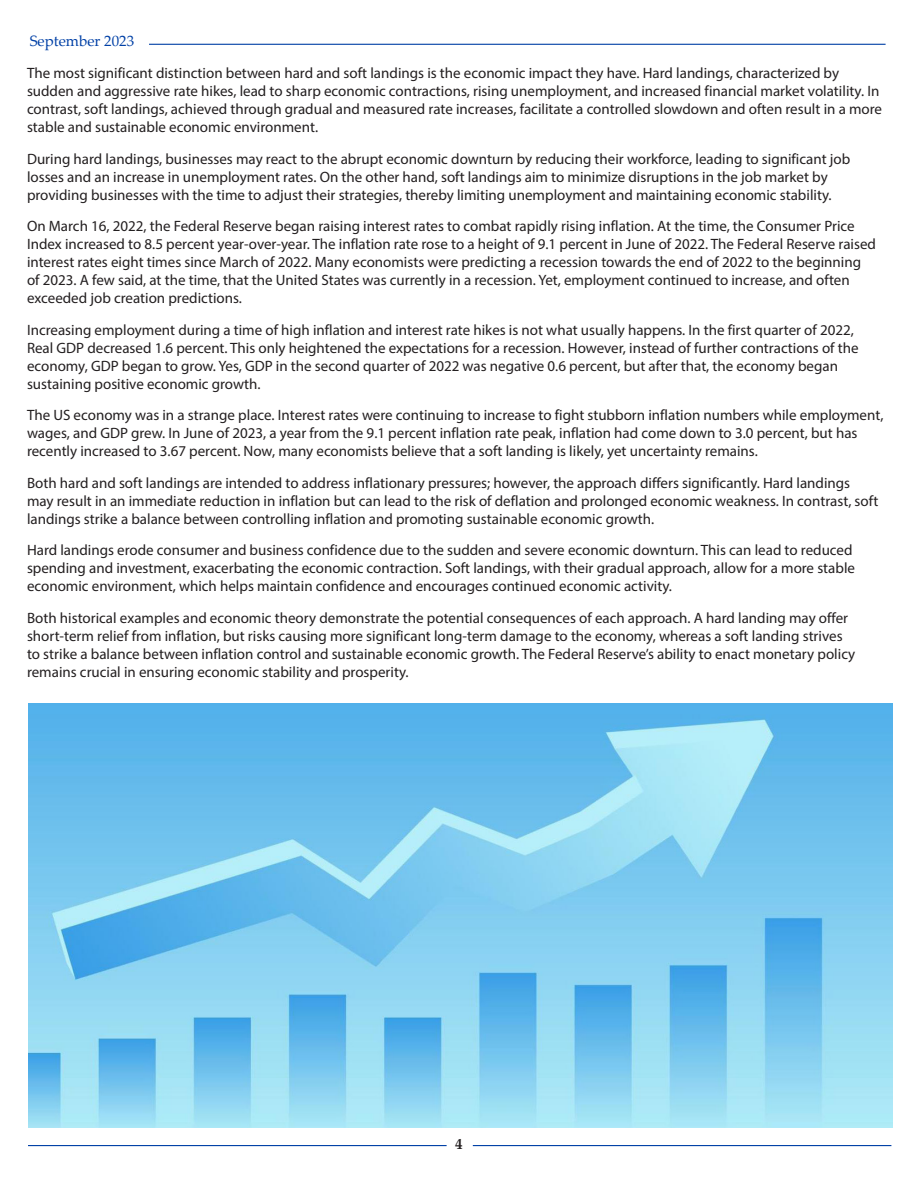
<style>
.page{position:relative;width:918px;height:1188px;background:#fff}
.page>*{position:absolute;margin:0;border:0;box-sizing:border-box;transform-origin:0 0}
.Text{font:15px/18px "Myriad Pro";color:#231f20}
.t1{font:15px "Palatino Linotype";color:#0040a6}
.t2{font:700 15px "Palatino Linotype";color:#231f20}
</style>
<div class="page">
<hr style="left:149px;top:44px;width:737px;height:1px;background:#0040a6">
<hr style="left:473px;top:1145px;width:418px;height:1px;background:#0040a6">
<hr style="left:28px;top:1145px;width:419px;height:1px;background:#0040a6">
<img style="left:28px;top:704px;width:864px;height:423px">
<p class="t1" style="left:30px;top:30px;width:106px">September 2023</p>
<p class="Text" style="left:27px;top:64px;width:857px">The most significant distinction between hard and soft landings is the economic impact they have. Hard landings, characterized by sudden and aggressive rate hikes, lead to sharp economic contractions, rising unemployment, and increased financial market volatility. In contrast, soft landings, achieved through gradual and measured rate increases, facilitate a controlled slowdown and often result in a more stable and sustainable economic environment.</p>
<p class="Text" style="left:27px;top:149px;width:825px">During hard landings, businesses may react to the abrupt economic downturn by reducing their workforce, leading to significant job losses and an increase in unemployment rates. On the other hand, soft landings aim to minimize disruptions in the job market by providing businesses with the time to adjust their strategies, thereby limiting unemployment and maintaining economic stability.</p>
<p class="Text" style="left:27px;top:217px;width:851px">On March 16, 2022, the Federal Reserve began raising interest rates to combat rapidly rising inflation. At the time, the Consumer Price Index increased to 8.5 percent year-over-year. The inflation rate rose to a height of 9.1 percent in June of 2022. The Federal Reserve raised interest rates eight times since March of 2022. Many economists were predicting a recession towards the end of 2022 to the beginning of 2023. A few said, at the time, that the United States was currently in a recession. Yet, employment continued to increase, and often exceeded job creation predictions.</p>
<p class="Text" style="left:27px;top:320px;width:833px">Increasing employment during a time of high inflation and interest rate hikes is not what usually happens. In the first quarter of 2022, Real GDP decreased 1.6 percent. This only heightened the expectations for a recession. However, instead of further contractions of the economy, GDP began to grow. Yes, GDP in the second quarter of 2022 was negative 0.6 percent, but after that, the economy began sustaining positive economic growth.</p>
<p class="Text" style="left:27px;top:406px;width:858px">The US economy was in a strange place. Interest rates were continuing to increase to fight stubborn inflation numbers while employment, wages, and GDP grew. In June of 2023, a year from the 9.1 percent inflation rate peak, inflation had come down to 3.0 percent, but has recently increased to 3.67 percent. Now, many economists believe that a soft landing is likely, yet uncertainty remains.</p>
<p class="Text" style="left:27px;top:473px;width:853px">Both hard and soft landings are intended to address inflationary pressures; however, the approach differs significantly. Hard landings may result in an immediate reduction in inflation but can lead to the risk of deflation and prolonged economic weakness. In contrast, soft landings strike a balance between controlling inflation and promoting sustainable economic growth.</p>
<p class="Text" style="left:27px;top:541px;width:830px">Hard landings erode consumer and business confidence due to the sudden and severe economic downturn. This can lead to reduced spending and investment, exacerbating the economic contraction. Soft landings, with their gradual approach, allow for a more stable economic environment, which helps maintain confidence and encourages continued economic activity.</p>
<p class="Text" style="left:27px;top:608px;width:830px">Both historical examples and economic theory demonstrate the potential consequences of each approach. A hard landing may offer short-term relief from inflation, but risks causing more significant long-term damage to the economy, whereas a soft landing strives to strike a balance between inflation control and sustainable economic growth. The Federal Reserve’s ability to enact monetary policy remains crucial in ensuring economic stability and prosperity.</p>
<p class="t2" style="left:455px;top:1134px;width:9px">4</p>
</div>
